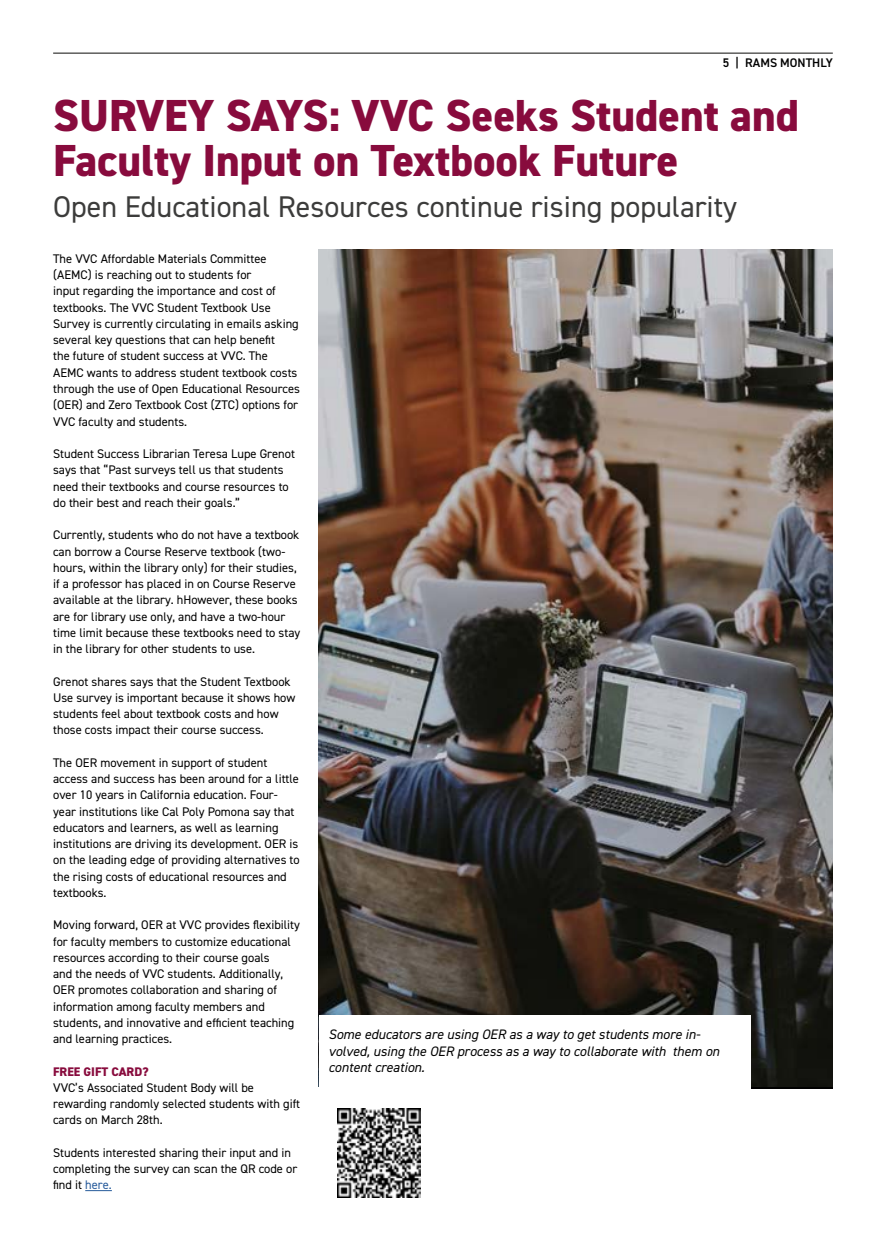
<style>
.page{position:relative;width:886px;height:1251px;background:#fff}
.page>*{position:absolute;margin:0;border:0;box-sizing:border-box;transform-origin:0 0}
.t1{font:800 45px/45px "DIN2014";color:#880b3d}
.t2{font:30px "DIN2014";color:#3c3c3b}
.t3{font:italic 13.75px/16.2px "DIN2014";color:#000}
.t4{font:12.5px/16.2px "DIN2014";color:#000}
.t5{font:600 12.5px "DIN2014";color:#000}
.t6{font:800 12.5px "DIN2014";color:#880b3d}
.s1{color:#275b9b}
</style>
<div class="page">
<hr style="left:53px;top:53px;width:780px;height:1px;background:#3c3c3b">
<img style="left:319px;top:250px;width:514px;height:836px">
<svg style="left:85px;top:1190px;width:27px;height:1px"></svg>
<div style="left:319px;top:1015px;width:431px;height:74px;background:#fff"></div>
<img style="left:337px;top:1109px;width:84px;height:89px">
<p class="t5" style="left:723px;top:54px;width:112px">5 | RAMS MONTHLY</p>
<h1 class="t1" style="left:53px;top:93px;width:747px">SURVEY SAYS: VVC Seeks Student and<br>Faculty Input on Textbook Future</h1>
<h2 class="t2" style="left:53px;top:187px;width:685px">Open Educational Resources continue rising popularity</h2>
<p class="t4" style="left:53px;top:250px;width:248px">The VVC Affordable Materials Committee (AEMC) is reaching out to students for<br>input regarding the importance and cost of textbooks. The VVC Student Textbook Use Survey is currently circulating in emails asking several key questions that can help benefit<br>the future of student success at VVC. The AEMC wants to address student textbook costs through the use of Open Educational Resources (OER) and Zero Textbook Cost (ZTC) options for VVC faculty and students.</p>
<p class="t4" style="left:53px;top:445px;width:243px">Student Success Librarian Teresa Lupe Grenot says that “Past surveys tell us that students need their textbooks and course resources to do their best and reach their goals.”</p>
<p class="t4" style="left:53px;top:527px;width:249px">Currently, students who do not have a textbook can borrow a Course Reserve textbook (two&shy;hours, within the library only) for their studies, if a professor has placed in on Course Reserve available at the library. hHowever, these books are for library use only, and have a two-hour time limit because these textbooks need to stay in the library for other students to use.</p>
<p class="t4" style="left:53px;top:673px;width:244px">Grenot shares says that the Student Textbook Use survey is important because it shows how students feel about textbook costs and how those costs impact their course success.</p>
<p class="t4" style="left:53px;top:754px;width:248px">The OER movement in support of student access and success has been around for a little over 10 years in California education. Four&shy;year institutions like Cal Poly Pomona say that educators and learners, as well as learning institutions are driving its development. OER is on the leading edge of providing alternatives to the rising costs of educational resources and textbooks.</p>
<p class="t4" style="left:53px;top:917px;width:248px">Moving forward, OER at VVC provides flexibility for faculty members to customize educational resources according to their course goals<br>and the needs of VVC students. Additionally, OER promotes collaboration and sharing of information among faculty members and students, and innovative and efficient teaching and learning practices.</p>
<p class="t6" style="left:53px;top:1063px;width:97px">FREE GIFT CARD?</p>
<p class="t4" style="left:53px;top:1079px;width:249px">VVC’s Associated Student Body will be rewarding randomly selected students with gift cards on March 28th.</p>
<p class="t4" style="left:53px;top:1144px;width:246px">Students interested sharing their input and in completing the survey can scan the QR code or find it <span class="s1">here.</span></p>
<p class="t3" style="left:328px;top:1026px;width:392px">Some educators are using OER as a way to get students more in&shy;volved, using the OER process as a way to collaborate with them on content creation.</p>
</div>
